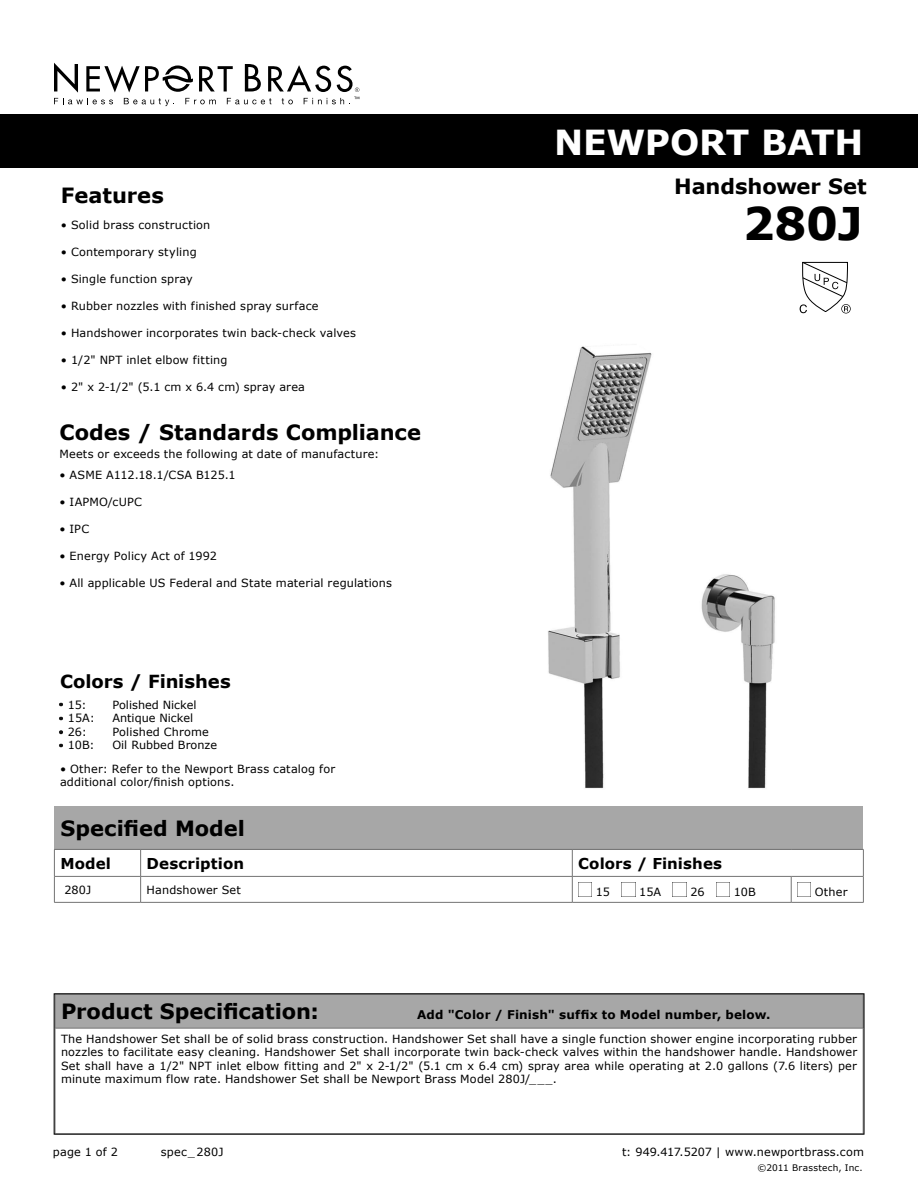
<style>
.page{position:relative;width:918px;height:1188px;background:#fff}
.page>*{position:absolute;margin:0;border:0;box-sizing:border-box;transform-origin:0 0}
.t1{font:700 45px "Verdana";color:#000}
.t2{font:700 34.5px "Verdana";letter-spacing:-.01em;color:#fff}
.t3{font:700 21px "Verdana";color:#000}
.t4{font:700 18px "Verdana";letter-spacing:-.005em;color:#000}
.t5{font:700 15px "Verdana";letter-spacing:.005em;color:#000}
.t6{font:700 12px "Verdana";letter-spacing:.015em;color:#000}
.t7{font:11.25px/13.5px "Verdana";letter-spacing:.015em;color:#000}
.t8{font:11.25px/13.5px "Verdana";letter-spacing:-.005em;color:#000}
.t9{font:9px "Verdana";letter-spacing:.025em;color:#000}
</style>
<div class="page">
<div style="left:0;top:114px;width:918px;height:54px;background:#000"></div>
<svg style="left:800px;top:261px;width:51px;height:52px"></svg>
<svg style="left:54px;top:993px;width:810px;height:142px"></svg>
<img style="left:59px;top:702px;width:4px;height:19px">
<svg style="left:59px;top:730px;width:4px;height:18px"></svg>
<svg style="left:54px;top:63px;width:305px;height:43px"></svg>
<img style="left:548px;top:346px;width:227px;height:443px">
<div style="left:54px;top:806px;width:809px;height:43px;background:#a7a7a7"></div>
<hr style="left:54px;top:849px;width:87px;height:1px;background:#737373">
<hr style="left:141px;top:849px;width:431px;height:1px;background:#737373">
<hr style="left:572px;top:849px;width:219px;height:1px;background:#737373">
<hr style="left:791px;top:849px;width:73px;height:1px;background:#737373">
<hr style="left:54px;top:876px;width:87px;height:1px;background:#737373">
<hr style="left:141px;top:876px;width:431px;height:1px;background:#737373">
<hr style="left:572px;top:876px;width:219px;height:1px;background:#737373">
<hr style="left:791px;top:876px;width:73px;height:1px;background:#737373">
<svg style="left:54px;top:850px;width:1px;height:52px"></svg>
<svg style="left:140px;top:850px;width:1px;height:52px"></svg>
<svg style="left:572px;top:850px;width:1px;height:52px"></svg>
<svg style="left:791px;top:877px;width:1px;height:25px"></svg>
<svg style="left:863px;top:850px;width:1px;height:52px"></svg>
<hr style="left:54px;top:902px;width:87px;height:1px;background:#737373">
<hr style="left:141px;top:902px;width:431px;height:1px;background:#737373">
<hr style="left:572px;top:902px;width:219px;height:1px;background:#737373">
<hr style="left:791px;top:902px;width:73px;height:1px;background:#737373">
<img style="left:578px;top:883px;width:14px;height:13px">
<img style="left:716px;top:883px;width:14px;height:13px">
<img style="left:797px;top:883px;width:14px;height:13px">
<h3 class="t3" style="left:61px;top:182px;width:105px">Features</h3>
<p class="t7" style="left:61px;top:218px;width:151px">• Solid brass construction</p>
<p class="t7" style="left:61px;top:245px;width:137px">• Contemporary styling</p>
<p class="t7" style="left:61px;top:272px;width:133px">• Single function spray</p>
<p class="t7" style="left:61px;top:299px;width:259px">• Rubber nozzles with finished spray surface</p>
<p class="t7" style="left:61px;top:326px;width:297px">• Handshower incorporates twin back-check valves</p>
<p class="t7" style="left:61px;top:353px;width:168px">• 1/2" NPT inlet elbow fitting</p>
<p class="t7" style="left:61px;top:380px;width:246px">• 2" x 2-1/2" (5.1 cm x 6.4 cm) spray area</p>
<h3 class="t3" style="left:59px;top:419px;width:363px">Codes / Standards Compliance</h3>
<p class="t7" style="left:59px;top:447px;width:321px">Meets or exceeds the following at date of manufacture:</p>
<p class="t7" style="left:59px;top:468px;width:178px">• ASME A112.18.1/CSA B125.1</p>
<p class="t7" style="left:59px;top:495px;width:84px">• IAPMO/cUPC</p>
<p class="t7" style="left:59px;top:522px;width:31px">• IPC</p>
<p class="t7" style="left:59px;top:549px;width:159px">• Energy Policy Act of 1992</p>
<p class="t7" style="left:59px;top:576px;width:334px">• All applicable US Federal and State material regulations</p>
<h3 class="t4" style="left:60px;top:670px;width:172px">Colors / Finishes</h3>
<p class="t8" style="left:68px;top:698px;width:29px">15:<br>15A:<br>26:<br>10B:</p>
<p class="t7" style="left:112px;top:698px;width:106px">Polished Nickel<br>Antique Nickel<br>Polished Chrome<br>Oil Rubbed Bronze</p>
<p class="t7" style="left:60px;top:761px;width:277px">• Other: Refer to the Newport Brass catalog for additional color/finish options.</p>
<h2 class="t2" style="left:554px;top:121px;width:310px">NEWPORT BATH</h2>
<h3 class="t3" style="left:674px;top:173px;width:194px">Handshower Set</h3>
<h1 class="t1" style="left:743px;top:195px;width:122px">280J</h1>
<h3 class="t3" style="left:60px;top:815px;width:186px">Specified Model</h3>
<h3 class="t5" style="left:60px;top:854px;width:52px">Model</h3>
<h3 class="t5" style="left:147px;top:854px;width:99px">Description</h3>
<h3 class="t5" style="left:578px;top:854px;width:145px">Colors / Finishes</h3>
<p class="t7" style="left:64px;top:882px;width:28px">280J</p>
<p class="t7" style="left:147px;top:882px;width:96px">Handshower Set</p>
<p class="t7" style="left:596px;top:885px;width:16px">15</p>
<p class="t7" style="left:639px;top:885px;width:24px">15A</p>
<p class="t7" style="left:690px;top:885px;width:16px">26</p>
<p class="t7" style="left:734px;top:885px;width:23px">10B</p>
<p class="t7" style="left:815px;top:885px;width:34px">Other</p>
<h3 class="t3" style="left:61px;top:998px;width:259px">Product Specification:</h3>
<p class="t7" style="left:61px;top:1032px;width:798px;text-align:justify">The Handshower Set shall be of solid brass construction. Handshower Set shall have a single function shower engine incorporating rubber nozzles to facilitate easy cleaning. Handshower Set shall incorporate twin back-check valves within the handshower handle. Handshower Set shall have a 1/2" NPT inlet elbow fitting and 2" x 2-1/2" (5.1 cm x 6.4 cm) spray area while operating at 2.0 gallons (7.6 liters) per minute maximum flow rate. Handshower Set shall be Newport Brass Model 280J/___.</p>
<p class="t6" style="left:417px;top:1007px;width:355px">Add "Color / Finish" suffix to Model number, below.</p>
<p class="t7" style="left:53px;top:1144px;width:67px">page 1 of 2</p>
<p class="t7" style="left:161px;top:1144px;width:64px">spec_280J</p>
<p class="t7" style="left:622px;top:1144px;width:243px">t: 949.417.5207 | www.newportbrass.com</p>
<p class="t9" style="left:758px;top:1162px;width:107px">©2011 Brasstech, Inc.</p>
</div>
